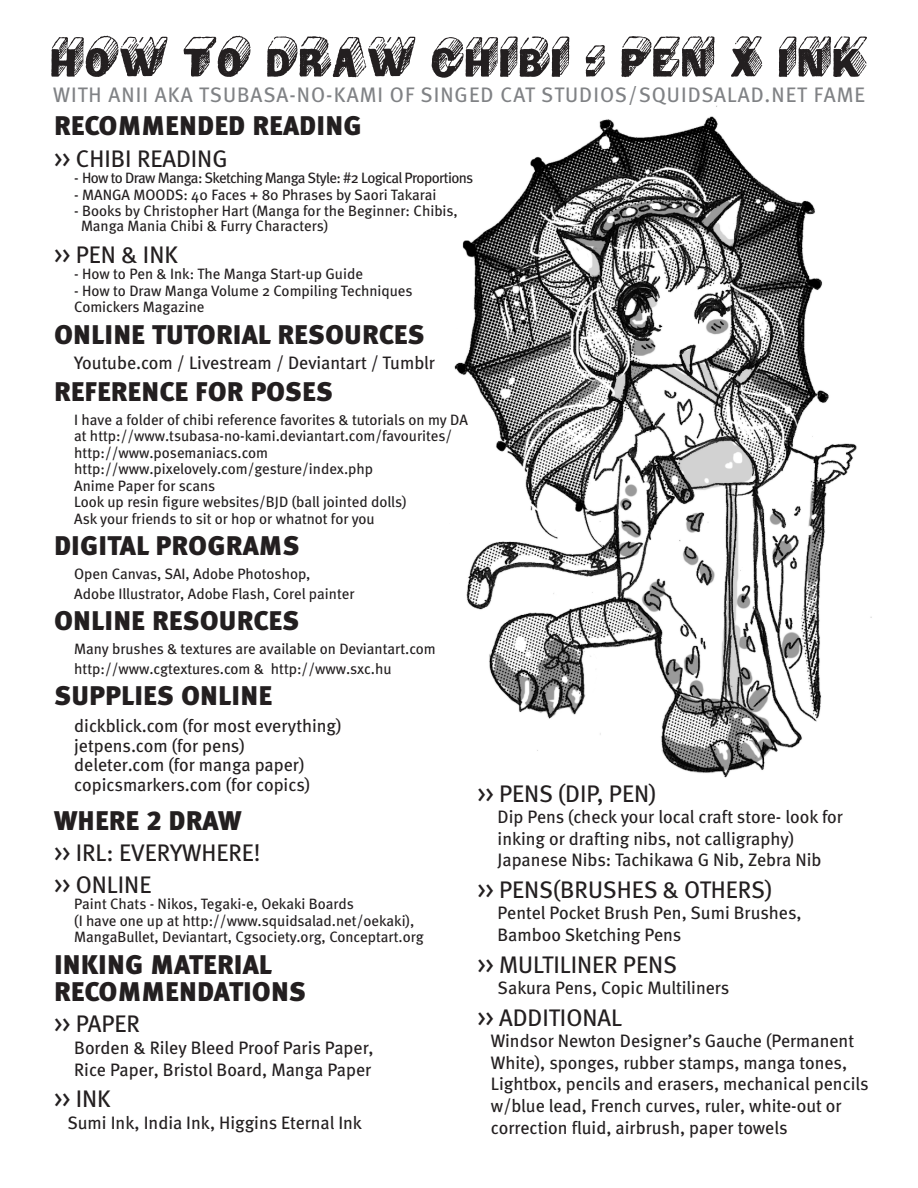
<style>
.page{position:relative;width:918px;height:1188px;background:#fff}
.page>*{position:absolute;margin:0;border:0;box-sizing:border-box;transform-origin:0 0}
.t1{font:54px "Archive Mann";color:#231f20}
.t2{font:27px "Meta Black Lf Caps";letter-spacing:.005em;color:#231f20}
.t3{font:24px "Meta";color:#231f20}
.t4{font:21px "Meta Book LF";letter-spacing:.05em;color:#808285}
.t5{font:18px/21.6px "Meta Book LF";color:#231f20}
.t6{font:18px "Meta";color:#231f20}
.t7{font:15px/15px "Meta";color:#231f20}
.t8{font:15px "Meta";letter-spacing:-.04em;color:#231f20}
</style>
<div class="page">
<img style="left:454px;top:106px;width:418px;height:672px">
<p class="t1" style="left:50px;top:33px;width:819px">HOW TO DRAW CHIBI : PEN x INK</p>
<p class="t4" style="left:53px;top:82px;width:813px">WITH ANII AKA TSUBASA-NO-KAMI OF SINGED CAT STUDIOS/SQUIDSALAD.NET FAME</p>
<p class="t2" style="left:54px;top:110px;width:309px">RECOMMENDED READING</p>
<p class="t3" style="left:54px;top:144px;width:175px">&gt;&gt; CHIBI READING</p>
<p class="t8" style="left:74px;top:169px;width:401px">- How to Draw Manga: Sketching Manga Style: #2 Logical Proportions</p>
<p class="t7" style="left:74px;top:187px;width:364px">- MANGA MOODS: 40 Faces + 80 Phrases by Saori Takarai</p>
<p class="t7" style="left:81px;top:203px;width:378px;text-indent:-7px">- Books by Christopher Hart (Manga for the Beginner: Chibis,<br>Manga Mania Chibi &amp; Furry Characters)</p>
<p class="t3" style="left:54px;top:240px;width:126px">&gt;&gt; PEN &amp; INK</p>
<p class="t7" style="left:74px;top:266px;width:290px">- How to Pen &amp; Ink: The Manga Start-up Guide</p>
<p class="t7" style="left:74px;top:283px;width:340px">- How to Draw Manga Volume 2 Compiling Techniques</p>
<p class="t7" style="left:74px;top:299px;width:132px">Comickers Magazine</p>
<p class="t2" style="left:54px;top:318px;width:372px">ONLINE TUTORIAL RESOURCES</p>
<p class="t6" style="left:74px;top:353px;width:362px">Youtube.com / Livestream / Deviantart / Tumblr</p>
<p class="t2" style="left:54px;top:375px;width:281px">REFERENCE FOR POSES</p>
<p class="t7" style="left:74px;top:411px;width:395px;line-height:16.5px">I have a folder of chibi reference favorites &amp; tutorials on my DA at http://www.tsubasa-no-kami.deviantart.com/favourites/</p>
<p class="t7" style="left:74px;top:445px;width:196px">http://www.posemaniacs.com</p>
<p class="t7" style="left:74px;top:461px;width:301px">http://www.pixelovely.com/gesture/index.php</p>
<p class="t7" style="left:74px;top:478px;width:143px">Anime Paper for scans</p>
<p class="t7" style="left:74px;top:494px;width:334px">Look up resin figure websites/BJD (ball jointed dolls)</p>
<p class="t7" style="left:74px;top:511px;width:302px">Ask your friends to sit or hop or whatnot for you</p>
<p class="t2" style="left:54px;top:530px;width:247px">DIGITAL PROGRAMS</p>
<p class="t7" style="left:74px;top:566px;width:238px">Open Canvas, SAI, Adobe Photoshop,</p>
<p class="t7" style="left:74px;top:586px;width:282px">Adobe Illustrator, Adobe Flash, Corel painter</p>
<p class="t2" style="left:54px;top:605px;width:247px">ONLINE RESOURCES</p>
<p class="t7" style="left:74px;top:641px;width:363px">Many brushes &amp; textures are available on Deviantart.com</p>
<p class="t7" style="left:74px;top:661px;width:319px">http://www.cgtextures.com &amp; http://www.sxc.hu</p>
<p class="t2" style="left:54px;top:680px;width:220px">SUPPLIES ONLINE</p>
<p class="t6" style="left:74px;top:716px;width:269px">dickblick.com (for most everything)</p>
<p class="t6" style="left:74px;top:735px;width:172px">jetpens.com (for pens)</p>
<p class="t6" style="left:74px;top:755px;width:232px">deleter.com (for manga paper)</p>
<p class="t6" style="left:74px;top:774px;width:238px">copicsmarkers.com (for copics)</p>
<p class="t2" style="left:54px;top:804px;width:189px">WHERE 2 DRAW</p>
<p class="t3" style="left:54px;top:839px;width:208px">&gt;&gt; IRL: EVERYWHERE!</p>
<p class="t3" style="left:54px;top:870px;width:99px">&gt;&gt; ONLINE</p>
<p class="t7" style="left:74px;top:896px;width:281px">Paint Chats - Nikos, Tegaki-e, Oekaki Boards</p>
<p class="t7" style="left:74px;top:913px;width:342px">(I have one up at http://www.squidsalad.net/oekaki),</p>
<p class="t7" style="left:74px;top:929px;width:351px">MangaBullet, Deviantart, Cgsociety.org, Conceptart.org</p>
<p class="t2" style="left:54px;top:948px;width:220px">INKING MATERIAL</p>
<p class="t2" style="left:54px;top:975px;width:254px">RECOMMENDATIONS</p>
<p class="t3" style="left:54px;top:1010px;width:87px">&gt;&gt; PAPER</p>
<p class="t5" style="left:74px;top:1037px;width:301px">Borden &amp; Riley Bleed Proof Paris Paper,</p>
<p class="t5" style="left:74px;top:1058px;width:299px">Rice Paper, Bristol Board, Manga Paper</p>
<p class="t3" style="left:54px;top:1085px;width:58px">&gt;&gt; INK</p>
<p class="t5" style="left:68px;top:1111px;width:296px">Sumi Ink, India Ink, Higgins Eternal Ink</p>
<p class="t3" style="left:477px;top:779px;width:180px">&gt;&gt; PENS (DIP, PEN)</p>
<p class="t5" style="left:498px;top:806px;width:347px">Dip Pens (check your local craft store- look for</p>
<p class="t5" style="left:498px;top:828px;width:298px">inking or drafting nibs, not calligraphy)</p>
<p class="t5" style="left:498px;top:849px;width:325px">Japanese Nibs: Tachikawa G Nib, Zebra Nib</p>
<p class="t3" style="left:477px;top:875px;width:296px">&gt;&gt; PENS(BRUSHES &amp; OTHERS)</p>
<p class="t5" style="left:498px;top:902px;width:306px">Pentel Pocket Brush Pen, Sumi Brushes,</p>
<p class="t5" style="left:498px;top:924px;width:185px">Bamboo Sketching Pens</p>
<p class="t3" style="left:477px;top:950px;width:201px">&gt;&gt; MULTILINER PENS</p>
<p class="t5" style="left:498px;top:977px;width:233px">Sakura Pens, Copic Multiliners</p>
<p class="t3" style="left:477px;top:1003px;width:146px">&gt;&gt; ADDITIONAL</p>
<p class="t5" style="left:491px;top:1030px;width:365px">Windsor Newton Designer’s Gauche (Permanent<br>White), sponges, rubber stamps, manga tones,</p>
<p class="t5" style="left:491px;top:1073px;width:379px">Lightbox, pencils and erasers, mechanical pencils</p>
<p class="t5" style="left:491px;top:1095px;width:352px">w/blue lead, French curves, ruler, white-out or</p>
<p class="t5" style="left:491px;top:1116px;width:298px">correction fluid, airbrush, paper towels</p>
</div>
